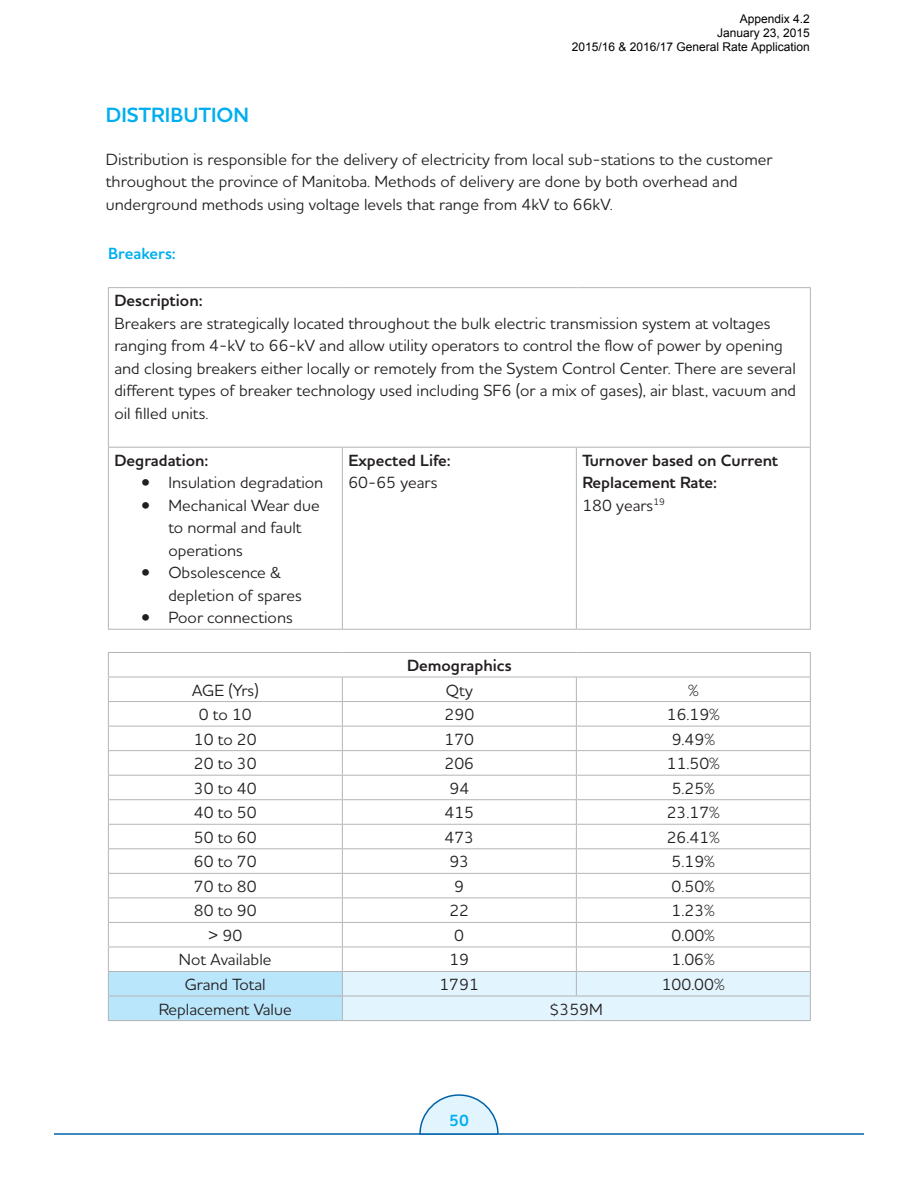
<style>
.page{position:relative;width:918px;height:1188px;background:#fff}
.page>*{position:absolute;margin:0;border:0;box-sizing:border-box;transform-origin:0 0}
.body{font:700 21px "MH Houschka Std";color:#00aeef}
.body-2{font:16.5px/22.5px "MH Houschka Std";color:#231f20}
.body-3{font:700 16.5px/22.5px "MH Houschka Std";color:#231f20}
.body-4{font:700 16.5px "MH Houschka Std";color:#00aeef}
.t1{font:12px/14.4px "Arial";color:#000;text-align:right}
</style>
<div class="page">
<hr style="left:54px;top:1133px;width:810px;height:2px;background:#0063a8">
<svg style="left:419px;top:1094px;width:80px;height:41px"></svg>
<hr style="left:108px;top:287px;width:234px;height:1px;background:#b2b4b6">
<hr style="left:108px;top:288px;width:1px;height:159px;background:#b2b4b6">
<hr style="left:342px;top:287px;width:234px;height:1px;background:#b2b4b6">
<hr style="left:576px;top:287px;width:235px;height:1px;background:#b2b4b6">
<hr style="left:810px;top:288px;width:1px;height:159px;background:#b2b4b6">
<hr style="left:108px;top:447px;width:234px;height:1px;background:#b2b4b6">
<hr style="left:108px;top:448px;width:1px;height:181px;background:#b2b4b6">
<hr style="left:342px;top:447px;width:234px;height:1px;background:#b2b4b6">
<hr style="left:342px;top:448px;width:1px;height:181px;background:#b2b4b6">
<hr style="left:576px;top:447px;width:235px;height:1px;background:#b2b4b6">
<hr style="left:576px;top:448px;width:1px;height:181px;background:#b2b4b6">
<hr style="left:810px;top:448px;width:1px;height:181px;background:#b2b4b6">
<hr style="left:108px;top:629px;width:234px;height:1px;background:#b2b4b6">
<hr style="left:342px;top:629px;width:234px;height:1px;background:#b2b4b6">
<hr style="left:576px;top:629px;width:235px;height:1px;background:#b2b4b6">
<hr style="left:108px;top:652px;width:234px;height:1px;background:#b2b4b6">
<hr style="left:342px;top:652px;width:234px;height:1px;background:#b2b4b6">
<hr style="left:576px;top:652px;width:235px;height:1px;background:#b2b4b6">
<svg style="left:108px;top:653px;width:703px;height:368px"></svg>
<hr style="left:108px;top:1020px;width:234px;height:1px;background:#b2b4b6">
<p class="t1" style="left:572px;top:11px;width:240px">Appendix 4.2<br>January 23, 2015<br>2015/16 &amp; 2016/17 General Rate Application</p>
<p class="body" style="left:106px;top:101px;width:145px">DISTRIBUTION</p>
<p class="body-2" style="left:106px;top:147px;width:668px">Distribution is responsible for the delivery of electricity from local sub-stations to the customer throughout the province of Manitoba. Methods of delivery are done by both overhead and underground methods using voltage levels that range from 4kV to 66kV.</p>
<p class="body-4" style="left:108px;top:242px;width:69px">Breakers:</p>
<p class="body-3" style="left:114px;top:289px;width:90px">Description:</p>
<p class="body-2" style="left:114px;top:311px;width:683px">Breakers are strategically located throughout the bulk electric transmission system at voltages ranging from 4-kV to 66-kV and allow utility operators to control the flow of power by opening and closing breakers either locally or remotely from the System Control Center. There are several different types of breaker technology used including SF6 (or a mix of gases), air blast, vacuum and oil filled units.</p>
<p class="body-3" style="left:114px;top:449px;width:96px">Degradation:</p>
<p class="body-2" style="left:141px;top:471px;width:184px">• Insulation degradation</p>
<p class="body-2" style="left:168px;top:493px;width:153px;text-indent:-27px">• Mechanical Wear due to normal and fault operations</p>
<p class="body-2" style="left:168px;top:561px;width:135px;text-indent:-27px">• Obsolescence &amp; depletion of spares</p>
<p class="body-2" style="left:141px;top:606px;width:153px">• Poor connections</p>
<p class="body-3" style="left:348px;top:449px;width:104px">Expected Life:</p>
<p class="body-2" style="left:348px;top:471px;width:91px">60-65 years</p>
<p class="body-3" style="left:582px;top:449px;width:197px">Turnover based on Current<br>Replacement Rate:</p>
<p class="body-2" style="left:582px;top:493px;width:84px">180 years<sup>19</sup></p>
<p class="body-3" style="left:407px;top:654px;width:106px">Demographics</p>
<p class="body-2" style="left:192px;top:678px;width:68px">AGE (Yrs)</p>
<p class="body-2" style="left:446px;top:678px;width:28px">Qty</p>
<p class="body-2" style="left:688px;top:678px;width:12px">%</p>
<p class="body-2" style="left:199px;top:703px;width:54px">0 to 10</p>
<p class="body-2" style="left:445px;top:703px;width:31px">290</p>
<p class="body-2" style="left:667px;top:703px;width:55px">16.19%</p>
<p class="body-2" style="left:194px;top:727px;width:64px">10 to 20</p>
<p class="body-2" style="left:445px;top:727px;width:31px">170</p>
<p class="body-2" style="left:672px;top:727px;width:45px">9.49%</p>
<p class="body-2" style="left:194px;top:752px;width:64px">20 to 30</p>
<p class="body-2" style="left:445px;top:752px;width:31px">206</p>
<p class="body-2" style="left:667px;top:752px;width:55px">11.50%</p>
<p class="body-2" style="left:194px;top:776px;width:64px">30 to 40</p>
<p class="body-2" style="left:449px;top:776px;width:21px">94</p>
<p class="body-2" style="left:672px;top:776px;width:45px">5.25%</p>
<p class="body-2" style="left:194px;top:801px;width:64px">40 to 50</p>
<p class="body-2" style="left:444px;top:801px;width:31px">415</p>
<p class="body-2" style="left:667px;top:801px;width:55px">23.17%</p>
<p class="body-2" style="left:194px;top:825px;width:64px">50 to 60</p>
<p class="body-2" style="left:444px;top:825px;width:31px">473</p>
<p class="body-2" style="left:667px;top:825px;width:55px">26.41%</p>
<p class="body-2" style="left:194px;top:850px;width:64px">60 to 70</p>
<p class="body-2" style="left:449px;top:850px;width:21px">93</p>
<p class="body-2" style="left:672px;top:850px;width:45px">5.19%</p>
<p class="body-2" style="left:194px;top:875px;width:64px">70 to 80</p>
<p class="body-2" style="left:454px;top:875px;width:11px">9</p>
<p class="body-2" style="left:672px;top:875px;width:45px">0.50%</p>
<p class="body-2" style="left:194px;top:899px;width:64px">80 to 90</p>
<p class="body-2" style="left:449px;top:899px;width:21px">22</p>
<p class="body-2" style="left:672px;top:899px;width:45px">1.23%</p>
<p class="body-2" style="left:208px;top:924px;width:36px">&gt; 90</p>
<p class="body-2" style="left:454px;top:924px;width:11px">0</p>
<p class="body-2" style="left:672px;top:924px;width:45px">0.00%</p>
<p class="body-2" style="left:179px;top:948px;width:94px">Not Available</p>
<p class="body-2" style="left:449px;top:948px;width:21px">19</p>
<p class="body-2" style="left:672px;top:948px;width:45px">1.06%</p>
<p class="body-2" style="left:185px;top:973px;width:83px">Grand Total</p>
<p class="body-2" style="left:439px;top:973px;width:41px">1791</p>
<p class="body-2" style="left:662px;top:973px;width:65px">100.00%</p>
<p class="body-2" style="left:159px;top:997px;width:134px">Replacement Value</p>
<p class="body-2" style="left:550px;top:997px;width:55px">$359M</p>
<p class="body-4" style="left:449px;top:1110px;width:21px">50</p>
</div>
